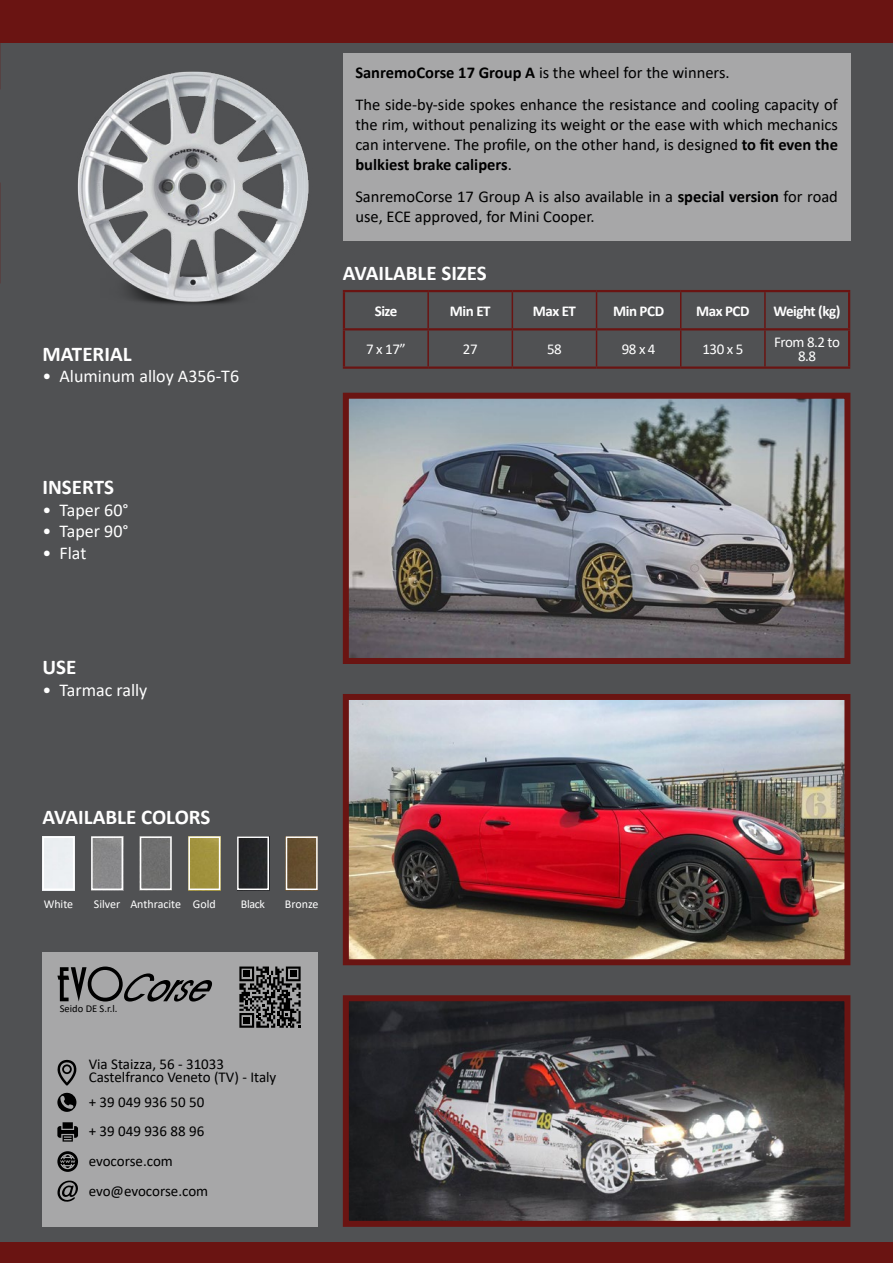
<style>
.page{position:relative;width:893px;height:1263px;background:#505153}
.page>*{position:absolute;margin:0;border:0;box-sizing:border-box;transform-origin:0 0}
.t1{font:700 21px "Calibri";color:#fff}
.t2{font:18px "Calibri";color:#fff}
.t3{font:16.5px/19.8px "Calibri";color:#000}
.t4{font:15px/29.5px "Calibri";color:#000}
.t5{font:700 15px "Calibri";letter-spacing:-.03em;color:#fff}
.t6{font:15px/13.5px "Calibri";letter-spacing:-.03em;color:#fff;text-align:center}
.t7{font:12px "Calibri";color:#fff}
.t8{font:10.5px "Calibri";color:#000}
.s1{font-weight:700}
</style>
<div class="page">
<div style="left:43px;top:952px;width:275px;height:275px;background:#a7a7a8"></div>
<div style="left:343px;top:53px;width:507px;height:187px;background:#a7a7a8"></div>
<div style="left:0;top:1242px;width:893px;height:21px;background:#6a1412"></div>
<div style="left:0;top:0;width:893px;height:43px;background:#6a1412"></div>
<img style="left:350px;top:1002px;width:493px;height:218px">
<div style="left:343px;top:995px;width:507px;height:232px;border:6px solid #6a1412"></div>
<img style="left:350px;top:701px;width:493px;height:257px">
<div style="left:343px;top:694px;width:507px;height:271px;border:6px solid #6a1412"></div>
<img style="left:350px;top:400px;width:493px;height:257px">
<div style="left:343px;top:393px;width:507px;height:271px;border:6px solid #6a1412"></div>
<img style="left:77px;top:71px;width:232px;height:233px">
<img style="left:46px;top:839px;width:25px;height:48px">
<div style="left:43px;top:836px;width:31px;height:54px;border:2px solid #fff"></div>
<div style="left:237px;top:836px;width:32px;height:54px;border:2px solid #fff"></div>
<img style="left:143px;top:839px;width:26px;height:48px">
<div style="left:140px;top:836px;width:32px;height:54px;border:2px solid #fff"></div>
<img style="left:94px;top:839px;width:26px;height:48px">
<div style="left:91px;top:836px;width:32px;height:54px;border:2px solid #fff"></div>
<img style="left:191px;top:839px;width:26px;height:48px">
<div style="left:188px;top:836px;width:32px;height:54px;border:2px solid #fff"></div>
<img style="left:289px;top:839px;width:26px;height:48px">
<div style="left:286px;top:836px;width:32px;height:54px;border:2px solid #fff"></div>
<svg style="left:57px;top:1060px;width:19px;height:25px"></svg>
<svg style="left:57px;top:1093px;width:19px;height:19px"></svg>
<svg style="left:57px;top:1122px;width:21px;height:19px"></svg>
<svg style="left:57px;top:1151px;width:21px;height:21px"></svg>
<svg style="left:57px;top:1180px;width:21px;height:22px"></svg>
<svg style="left:239px;top:966px;width:62px;height:62px"></svg>
<svg style="left:57px;top:966px;width:155px;height:35px"></svg>
<hr style="left:427px;top:292px;width:2px;height:36px;background:#6a1412">
<hr style="left:512px;top:292px;width:1px;height:36px;background:#6a1412">
<hr style="left:596px;top:292px;width:1px;height:36px;background:#6a1412">
<hr style="left:680px;top:292px;width:1px;height:36px;background:#6a1412">
<hr style="left:764px;top:292px;width:2px;height:36px;background:#6a1412">
<hr style="left:427px;top:330px;width:2px;height:36px;background:#6a1412">
<hr style="left:512px;top:330px;width:1px;height:36px;background:#6a1412">
<hr style="left:596px;top:330px;width:1px;height:36px;background:#6a1412">
<hr style="left:680px;top:330px;width:1px;height:36px;background:#6a1412">
<hr style="left:764px;top:330px;width:2px;height:36px;background:#6a1412">
<hr style="left:343px;top:290px;width:85px;height:2px;background:#6a1412">
<hr style="left:428px;top:290px;width:84px;height:2px;background:#6a1412">
<hr style="left:512px;top:290px;width:85px;height:2px;background:#6a1412">
<hr style="left:597px;top:290px;width:84px;height:2px;background:#6a1412">
<hr style="left:681px;top:290px;width:84px;height:2px;background:#6a1412">
<hr style="left:765px;top:290px;width:85px;height:2px;background:#6a1412">
<hr style="left:343px;top:328px;width:85px;height:2px;background:#6a1412">
<hr style="left:428px;top:328px;width:84px;height:2px;background:#6a1412">
<hr style="left:512px;top:328px;width:85px;height:2px;background:#6a1412">
<hr style="left:597px;top:328px;width:84px;height:2px;background:#6a1412">
<hr style="left:681px;top:328px;width:84px;height:2px;background:#6a1412">
<hr style="left:765px;top:328px;width:85px;height:2px;background:#6a1412">
<hr style="left:343px;top:292px;width:2px;height:36px;background:#6a1412">
<hr style="left:343px;top:330px;width:2px;height:36px;background:#6a1412">
<hr style="left:848px;top:292px;width:2px;height:36px;background:#6a1412">
<hr style="left:848px;top:330px;width:2px;height:36px;background:#6a1412">
<hr style="left:343px;top:366px;width:85px;height:3px;background:#6a1412">
<hr style="left:428px;top:366px;width:84px;height:3px;background:#6a1412">
<hr style="left:512px;top:366px;width:85px;height:3px;background:#6a1412">
<hr style="left:597px;top:366px;width:84px;height:3px;background:#6a1412">
<hr style="left:681px;top:366px;width:84px;height:3px;background:#6a1412">
<hr style="left:765px;top:366px;width:85px;height:3px;background:#6a1412">
<p class="t1" style="left:43px;top:339px;width:91px">MATERIAL</p>
<p class="t2" style="left:43px;top:364px;width:198px">• Aluminum alloy A356-T6</p>
<p class="t1" style="left:43px;top:472px;width:73px">INSERTS</p>
<p class="t2" style="left:43px;top:497px;width:88px">• Taper 60°</p>
<p class="t2" style="left:43px;top:519px;width:88px">• Taper 90°</p>
<p class="t2" style="left:43px;top:540px;width:45px">• Flat</p>
<p class="t1" style="left:43px;top:652px;width:35px">USE</p>
<p class="t2" style="left:43px;top:677px;width:106px">• Tarmac rally</p>
<p class="t3" style="left:355px;top:55px;width:484px;line-height:32.5px"><span class="s1">SanremoCorse 17 Group A</span> is the wheel for the winners.<br>The side-by-side spokes enhance the resistance and cooling capacity of</p>
<p class="t3" style="left:355px;top:114px;width:484px;text-align:justify">the rim, without penalizing its weight or the ease with which mechanics can intervene. The profile, on the other hand, is designed <span class="s1">to fit even the bulkiest brake calipers</span>.</p>
<p class="t3" style="left:355px;top:186px;width:484px">SanremoCorse 17 Group A is also available in a <span class="s1">special version</span> for road use, ECE approved, for Mini Cooper.</p>
<p class="t1" style="left:343px;top:258px;width:146px">AVAILABLE SIZES</p>
<p class="t5" style="left:375px;top:300px;width:24px">Size</p>
<p class="t5" style="left:450px;top:300px;width:42px">Min ET</p>
<p class="t5" style="left:533px;top:300px;width:45px">Max ET</p>
<p class="t5" style="left:613px;top:300px;width:52px">Min PCD</p>
<p class="t5" style="left:696px;top:300px;width:55px">Max PCD</p>
<p class="t5" style="left:773px;top:300px;width:69px">Weight (kg)</p>
<p class="t6" style="left:366px;top:342px;width:41px">7 x 17”</p>
<p class="t6" style="left:463px;top:342px;width:16px">27</p>
<p class="t6" style="left:547px;top:342px;width:16px">58</p>
<p class="t6" style="left:622px;top:342px;width:35px">98 x 4</p>
<p class="t6" style="left:702px;top:342px;width:42px">130 x 5</p>
<p class="t6" style="left:774px;top:335px;width:67px">From 8.2 to<br>8.8</p>
<p class="t1" style="left:43px;top:802px;width:169px">AVAILABLE COLORS</p>
<p class="t7" style="left:44px;top:895px;width:31px">White</p>
<p class="t7" style="left:94px;top:895px;width:123px">Silver Anthracite Gold</p>
<p class="t7" style="left:285px;top:895px;width:35px">Bronze</p>
<p class="t7" style="left:241px;top:895px;width:26px">Black</p>
<p class="t8" style="left:60px;top:1001px;width:59px">Seido DE S.r.l.</p>
<p class="t4" style="left:89px;top:1056px;width:189px;line-height:13.5px">Via Staizza, 56 - 31033<br>Castelfranco Veneto (TV) - Italy</p>
<p class="t4" style="left:89px;top:1086px;width:121px">+ 39 049 936 50 50 + 39 049 936 88 96 evocorse.com evo@evocorse.com</p>
</div>
